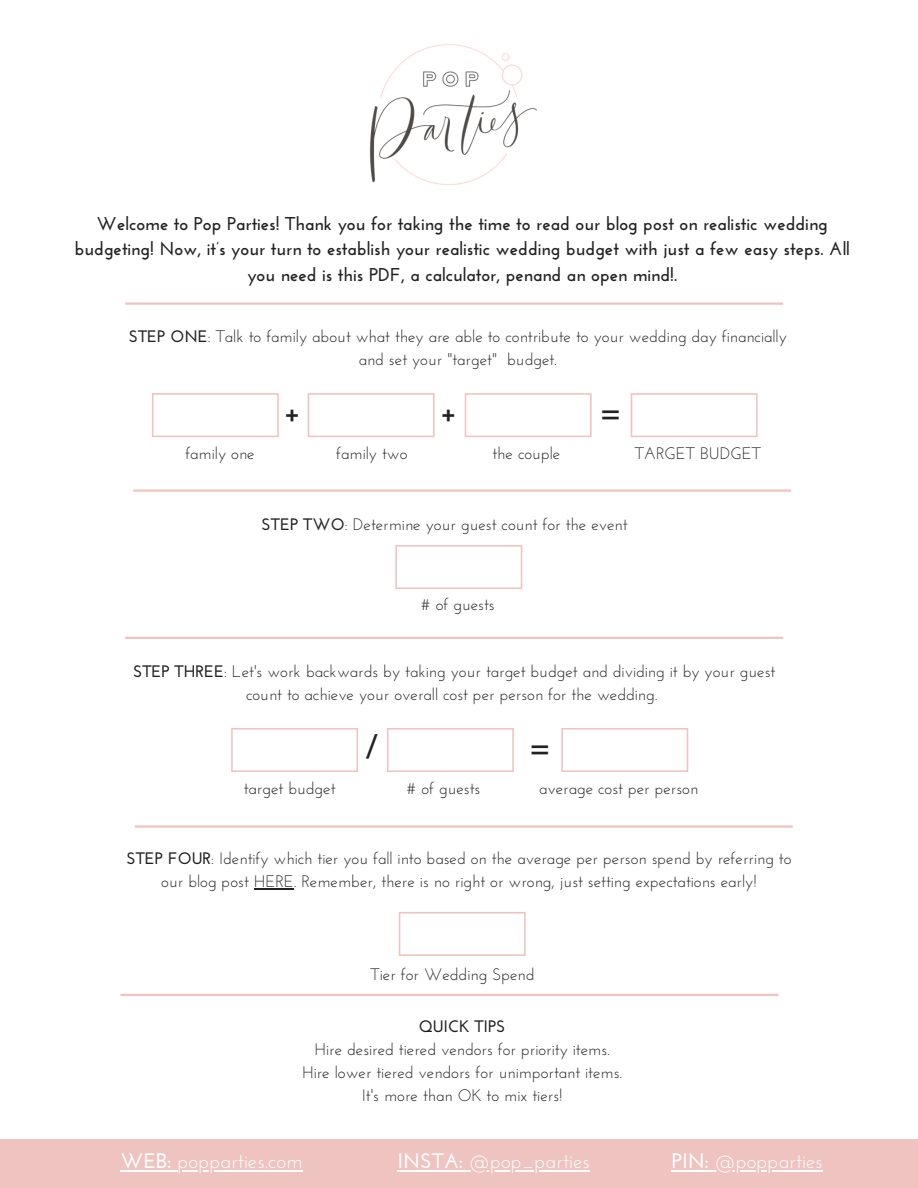
<style>
.page{position:relative;width:918px;height:1188px;background:#fff}
.page>*{position:absolute;margin:0;border:0;box-sizing:border-box;transform-origin:0 0}
.t1{font:700 32.4px "Josefin Sans";color:#222}
.t2{font:21px "Josefin Sans";color:#fff}
.t3{font:700 18.6px/25.3px "Josefin Sans";color:#222;text-align:center}
.t4{font:16.65px/22.6px "Josefin Sans";color:#222;text-align:center}
.t5{font:700 16.65px "Josefin Sans";color:#222}
.s1{font-weight:700}
</style>
<div class="page">
<svg style="left:125px;top:302px;width:658px;height:3px;background:#f2d1ce"></svg>
<img style="left:369px;top:44px;width:168px;height:141px">
<svg style="left:152px;top:393px;width:127px;height:44px"></svg>
<svg style="left:308px;top:393px;width:127px;height:44px"></svg>
<svg style="left:465px;top:393px;width:127px;height:44px"></svg>
<svg style="left:631px;top:393px;width:127px;height:44px"></svg>
<svg style="left:395px;top:545px;width:127px;height:44px"></svg>
<svg style="left:133px;top:489px;width:658px;height:3px;background:#f2d1ce"></svg>
<svg style="left:125px;top:637px;width:658px;height:2px"></svg>
<svg style="left:231px;top:728px;width:127px;height:44px"></svg>
<svg style="left:387px;top:728px;width:127px;height:44px"></svg>
<svg style="left:561px;top:728px;width:127px;height:44px"></svg>
<svg style="left:135px;top:825px;width:658px;height:3px;background:#f2d1ce"></svg>
<svg style="left:120px;top:994px;width:658px;height:2px"></svg>
<div style="left:0;top:1139px;width:918px;height:49px;background:#efc3bf"></div>
<svg style="left:399px;top:912px;width:127px;height:44px"></svg>
<hr style="left:254px;top:888px;width:40px;height:2px;background:#222">
<hr style="left:120px;top:1170px;width:58px;height:2px;background:#fff">
<hr style="left:178px;top:1170px;width:125px;height:2px;background:#fff">
<hr style="left:397px;top:1170px;width:72px;height:2px;background:#fff">
<hr style="left:469px;top:1170px;width:121px;height:2px;background:#fff">
<hr style="left:672px;top:1170px;width:43px;height:2px;background:#fff">
<hr style="left:715px;top:1170px;width:108px;height:2px;background:#fff">
<p class="t3" style="left:75px;top:213px;width:777px">Welcome to Pop Parties! Thank you for taking the time to read our blog post on realistic wedding budgeting! Now, it’s your turn to establish your realistic wedding budget with just a few easy steps. All you need is this PDF, a calculator, penand an open mind!.</p>
<p class="t4" style="left:129px;top:327px;width:660px"><span class="s1">STEP ONE</span>: Talk to family about what they are able to contribute to your wedding day financially and set your "target" budget.</p>
<h1 class="t1" style="left:284px;top:399px;width:19px">+</h1>
<h1 class="t1" style="left:440px;top:399px;width:19px">+</h1>
<h1 class="t1" style="left:599px;top:399px;width:24px">=</h1>
<p class="t4" style="left:185px;top:443px;width:71px">family one</p>
<p class="t4" style="left:336px;top:443px;width:73px">family two</p>
<p class="t4" style="left:492px;top:443px;width:69px">the couple</p>
<p class="t4" style="left:635px;top:443px;width:128px">TARGET BUDGET</p>
<p class="t4" style="left:262px;top:515px;width:368px"><span class="s1">STEP TWO</span>: Determine your guest count for the event</p>
<p class="t4" style="left:421px;top:595px;width:75px"># of guests</p>
<p class="t4" style="left:133px;top:662px;width:644px"><span class="s1">STEP THREE</span>: Let's work backwards by taking your target budget and dividing it by your guest count to achieve your overall cost per person for the wedding.</p>
<h1 class="t1" style="left:365px;top:733px;width:14px">/</h1>
<h1 class="t1" style="left:528px;top:733px;width:24px">=</h1>
<p class="t4" style="left:244px;top:778px;width:93px">target budget</p>
<p class="t4" style="left:407px;top:778px;width:75px"># of guests</p>
<p class="t4" style="left:539px;top:778px;width:161px">average cost per person</p>
<p class="t4" style="left:126px;top:849px;width:667px"><span class="s1">STEP FOUR</span>: Identify which tier you fall into based on the average per person spend by referring to our blog post HERE. Remember, there is no right or wrong, just setting expectations early!</p>
<p class="t4" style="left:371px;top:965px;width:166px">Tier for Wedding Spend</p>
<p class="t5" style="left:419px;top:1020px;width:88px">QUICK TIPS</p>
<p class="t4" style="left:302px;top:1040px;width:322px">Hire desired tiered vendors for priority items.<br>Hire lower tiered vendors for unimportant items.<br>It's more than OK to mix tiers!</p>
<p class="t2" style="left:120px;top:1153px;width:184px"><span class="s1">WEB:</span> popparties.com</p>
<p class="t2" style="left:397px;top:1153px;width:194px"><span class="s1">INSTA:</span> @pop_parties</p>
<p class="t2" style="left:672px;top:1153px;width:153px"><span class="s1">PIN:</span> @popparties</p>
</div>
